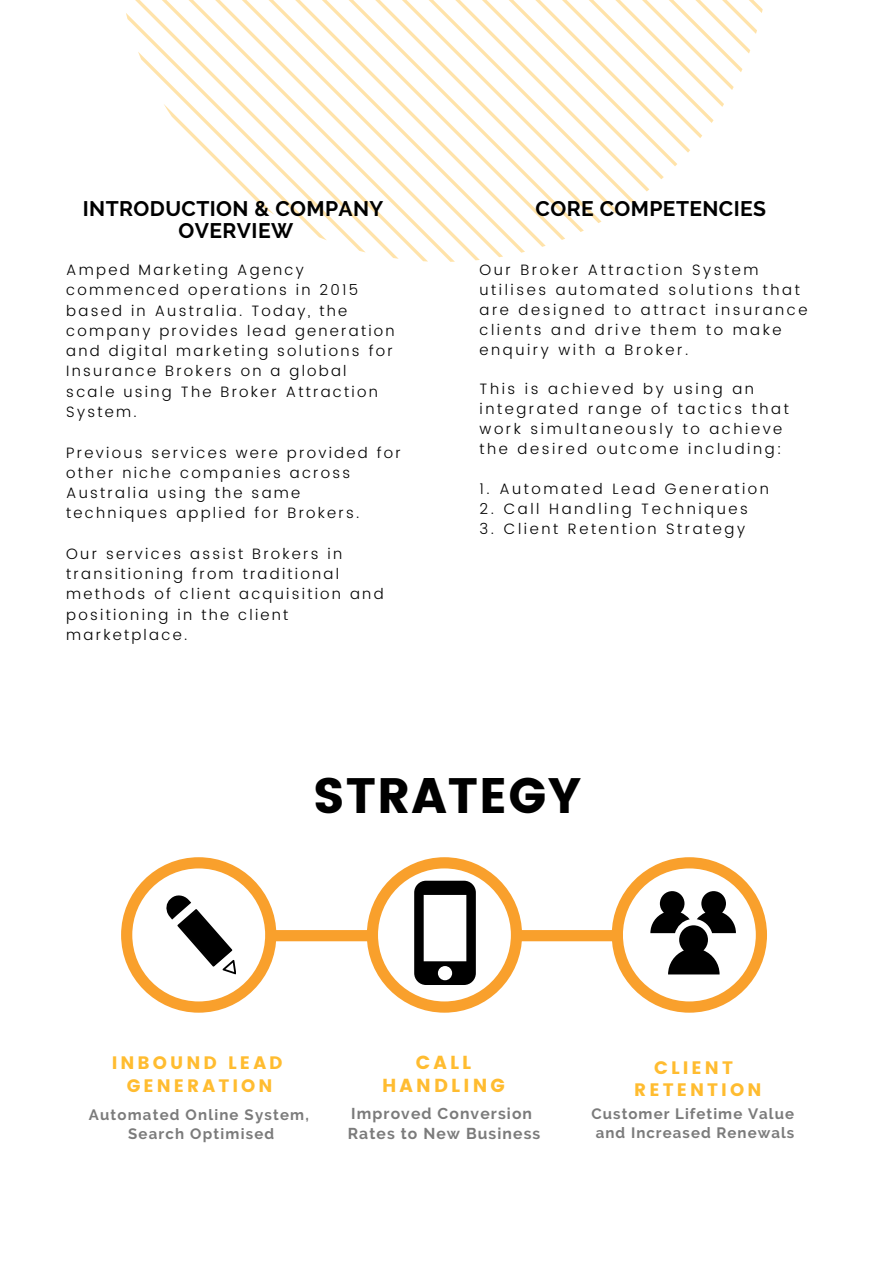
<style>
.page{position:relative;width:894px;height:1264px;background:#fff}
.page>*{position:absolute;margin:0;border:0;box-sizing:border-box;transform-origin:0 0}
.t1{font:49.65px "Poppins";letter-spacing:.02em;color:#000}
.t2{font:700 21px/21.5px "Raleway";letter-spacing:.02em;color:#000;text-align:center}
.t3{font:18.75px/23.5px "Poppins";letter-spacing:.17em;color:#ffbc30;text-align:center}
.t4{font:18px/23px "Poppins";letter-spacing:.17em;color:#ffbc30;text-align:center}
.t5{font:700 15.75px/20px "Raleway";letter-spacing:.07em;color:#7b7b7b}
.t6{font:300 15px/20.2px "Poppins";letter-spacing:.15em;color:#000}
.t7{font:300 15px/20px "Poppins";letter-spacing:.17em;color:#000}
.t8{font:700 15px/18.8px "Raleway";letter-spacing:.07em;color:#7b7b7b;text-align:center}
</style>
<div class="page">
<svg style="left:138px;top:0;width:624px;height:240px"></svg>
<div style="left:512px;top:930px;width:110px;height:11px;background:#f9a02c;border-radius:6px"></div>
<div style="left:266px;top:930px;width:112px;height:11px;background:#f9a02c;border-radius:6px"></div>
<svg style="left:121px;top:857px;width:155px;height:155px"></svg>
<svg style="left:611px;top:857px;width:155px;height:155px"></svg>
<svg style="left:367px;top:857px;width:155px;height:155px"></svg>
<h2 class="t2" style="left:83px;top:198px;width:302px">INTRODUCTION &amp; COMPANY<br>OVERVIEW</h2>
<p class="t6" style="left:66px;top:260px;width:330px">Amped Marketing Agency commenced operations in 2015 based in Australia. Today, the company provides lead generation and digital marketing solutions for<br>Insurance Brokers on a global scale using The Broker Attraction<br>System.</p>
<p class="t6" style="left:66px;top:442px;width:336px">Previous services were provided for other niche companies across<br>Australia using the same techniques applied for Brokers.</p>
<p class="t6" style="left:66px;top:543px;width:319px">Our services assist Brokers in transitioning from traditional methods of client acquisition and positioning in the client marketplace.</p>
<h2 class="t2" style="left:535px;top:198px;width:232px">CORE COMPETENCIES</h2>
<p class="t7" style="left:479px;top:260px;width:329px">Our Broker Attraction System utilises automated solutions that are designed to attract insurance clients and drive them to make enquiry with a Broker.</p>
<p class="t7" style="left:479px;top:379px;width:310px">This is achieved by using an integrated range of tactics that work simultaneously to achieve the desired outcome including:</p>
<p class="t7" style="left:479px;top:479px;width:291px">1. Automated Lead Generation</p>
<p class="t7" style="left:479px;top:499px;width:270px">2. Call Handling Techniques</p>
<p class="t7" style="left:479px;top:519px;width:267px">3. Client Retention Strategy</p>
<h1 class="t1" style="left:313px;top:766px;width:270px">STRATEGY</h1>
<p class="t4" style="left:112px;top:1051px;width:172px">INBOUND LEAD<br>GENERATION</p>
<p class="t3" style="left:382px;top:1050px;width:124px">CALL<br>HANDLING</p>
<p class="t5" style="left:347px;top:1103px;width:194px">Improved Conversion<br>Rates to New Business</p>
<p class="t8" style="left:89px;top:1105px;width:222px">Automated Online System,<br>Search Optimised</p>
<p class="t4" style="left:634px;top:1056px;width:129px;line-height:22.5px">CLIENT<br>RETENTION</p>
<p class="t8" style="left:591px;top:1103px;width:204px;line-height:19.2px;text-align:left">Customer Lifetime Value and Increased Renewals</p>
</div>
